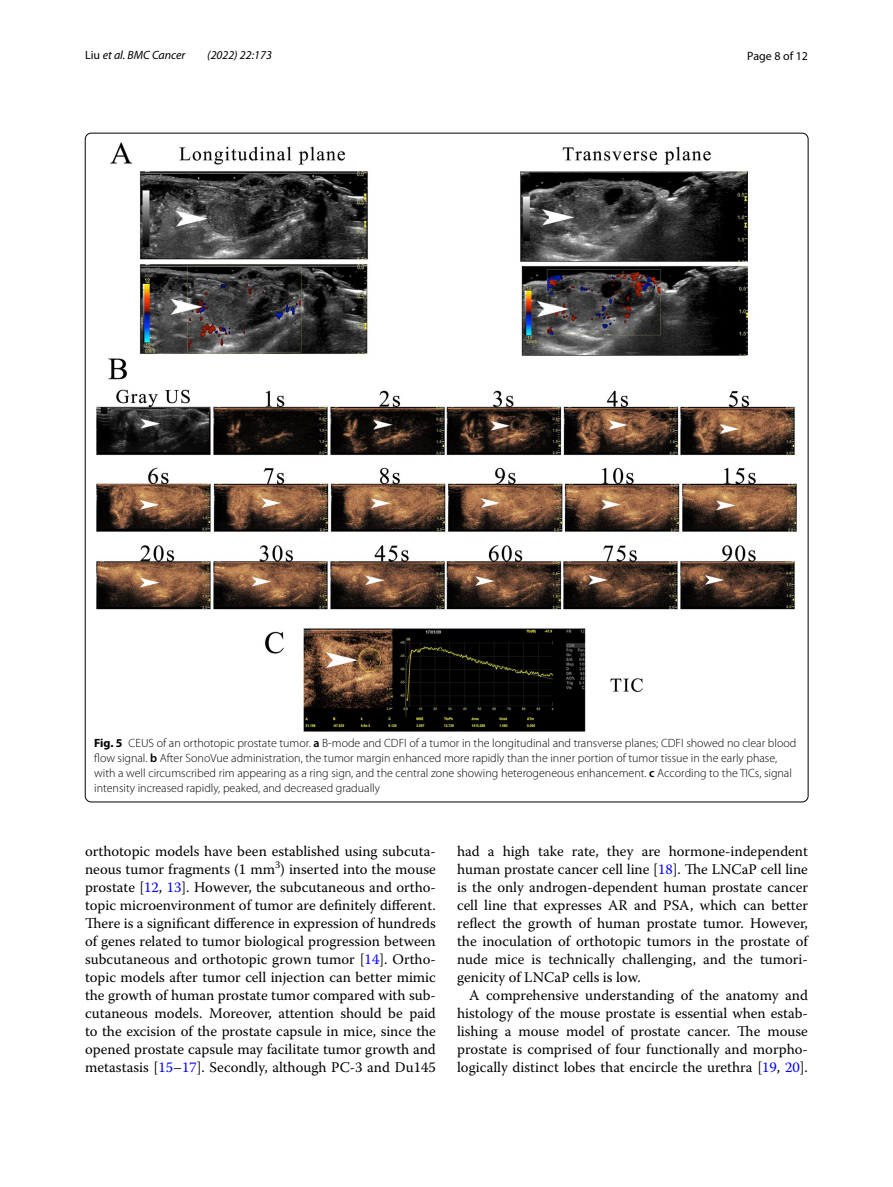
<style>
.page{position:relative;width:893px;height:1187px;background:#fff}
.page>*{position:absolute;margin:0;border:0;box-sizing:border-box;transform-origin:0 0}
.t1{font:14.7px/18px "Warnock Pro";color:#000;text-align:justify}
.t2{font:300 12px/15px "Myriad Pro";color:#000}
.t3{font:italic 12px "Myriad Pro";color:#000}
.t4{font:12px "Myriad Pro";color:#000}
.s1{font-style:normal}
.s2{font-weight:700}
.s3{font-weight:600}
.s4{color:#00f}
</style>
<div class="page">
<img style="left:96px;top:142px;width:701px;height:589px">
<p class="t3" style="left:85px;top:48px;width:102px"><span class="s1">Liu</span> et al. BMC Cancer</p>
<p class="t3" style="left:207px;top:48px;width:66px">(2022) 22:173</p>
<p class="t4" style="left:747px;top:48px;width:62px">Page 8 of 12</p>
<p class="t2" style="left:94px;top:735px;width:704px"><span class="s2">Fig. 5</span> CEUS of an orthotopic prostate tumor. <span class="s3">a</span> B-mode and CDFI of a tumor in the longitudinal and transverse planes; CDFI showed no clear blood flow signal. <span class="s3">b</span> After SonoVue administration, the tumor margin enhanced more rapidly than the inner portion of tumor tissue in the early phase, with a well circumscribed rim appearing as a ring sign, and the central zone showing heterogeneous enhancement. <span class="s3">c</span> According to the TICs, signal intensity increased rapidly, peaked, and decreased gradually</p>
<p class="t1" style="left:85px;top:841px;width:352px">orthotopic models have been established using subcuta&shy;neous tumor fragments (1 mm<sup>3</sup>) inserted into the mouse prostate [<span class="s4">12</span>, <span class="s4">13</span>]. However, the subcutaneous and ortho&shy;topic microenvironment of tumor are definitely different.<br>There is a significant difference in expression of hundreds of genes related to tumor biological progression between subcutaneous and orthotopic grown tumor [<span class="s4">14</span>]. Ortho&shy;topic models after tumor cell injection can better mimic the growth of human prostate tumor compared with sub&shy;cutaneous models. Moreover, attention should be paid to the excision of the prostate capsule in mice, since the opened prostate capsule may facilitate tumor growth and metastasis [<span class="s4">15</span>–<span class="s4">17</span>]. Secondly, although PC-3 and Du145</p>
<p class="t1" style="left:457px;top:841px;width:352px">had a high take rate, they are hormone-independent human prostate cancer cell line [<span class="s4">18</span>]. The LNCaP cell line is the only androgen-dependent human prostate cancer cell line that expresses AR and PSA, which can better reflect the growth of human prostate tumor. However, the inoculation of orthotopic tumors in the prostate of nude mice is technically challenging, and the tumori&shy;genicity of LNCaP cells is low.</p>
<p class="t1" style="left:457px;top:985px;width:352px;text-indent:12px">A comprehensive understanding of the anatomy and histology of the mouse prostate is essential when estab&shy;lishing a mouse model of prostate cancer. The mouse prostate is comprised of four functionally and morpho&shy;logically distinct lobes that encircle the urethra [<span class="s4">19</span>, <span class="s4">20</span>].</p>
</div>
